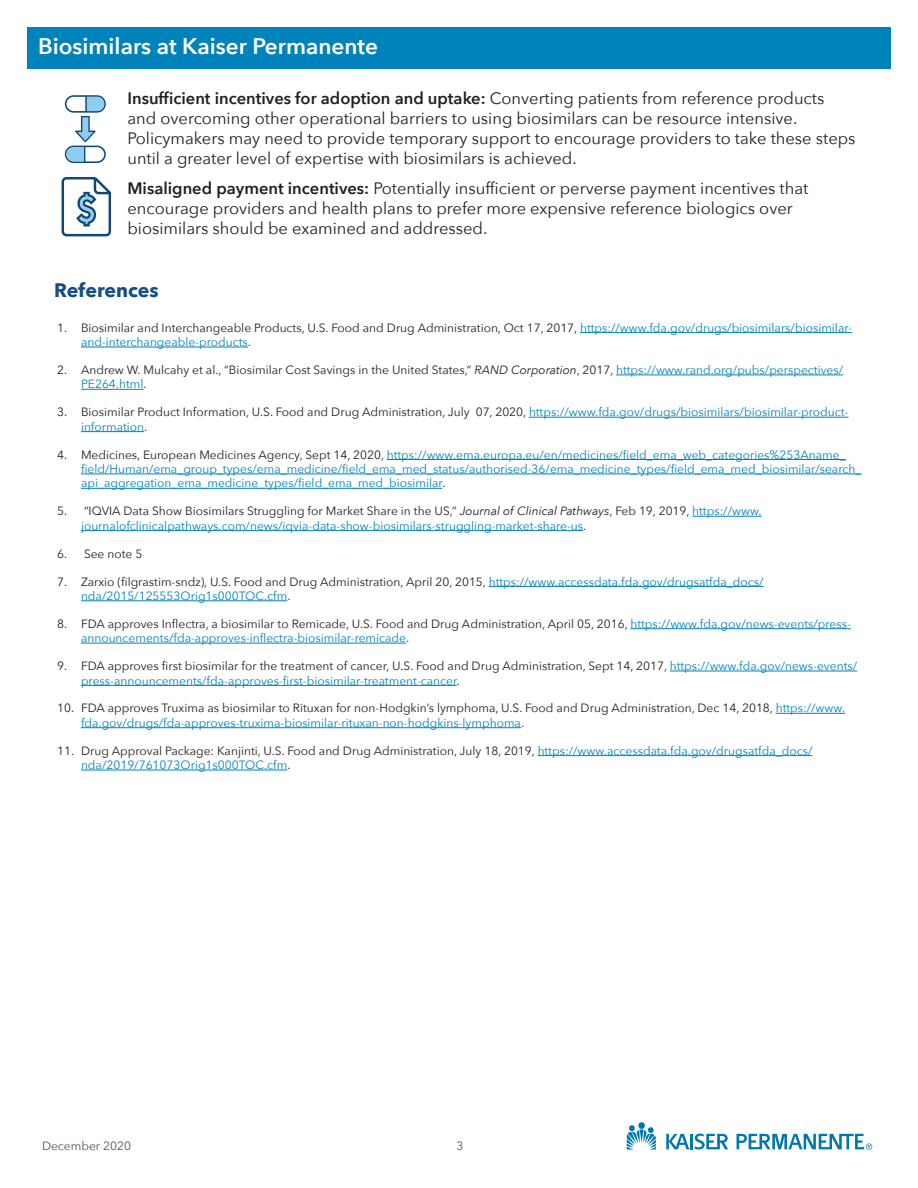
<style>
.page{position:relative;width:918px;height:1188px;background:#fff}
.page>*{position:absolute;margin:0;border:0;box-sizing:border-box;transform-origin:0 0}
.t1{font:600 22.5px "Avenir Next";color:#fff}
.t2{font:700 19.5px "Avenir Next";color:#144e82}
.t3{font:16.5px/19.8px "Avenir Next";color:#231f20}
.t4{font:12px/14.4px "Avenir Next";color:#0082bb}
.t5{font:12px/14.4px "Avenir Next";color:#231f20}
.t6{font:12px "Avenir Next";color:#5d514e}
.s1{font-weight:600}
.s2{color:#0082bb}
.s3{font-style:italic}
.s4{color:#231f20}
.s5{font-style:italic;color:#231f20}
</style>
<div class="page">
<svg style="left:627px;top:1125px;width:29px;height:25px"></svg>
<div style="left:638px;top:1122px;width:7px;height:7px;background:#0078ae;border-radius:50%"></div>
<hr style="left:690px;top:1134px;width:3px;height:15px;background:#0078ae">
<svg style="left:666px;top:1134px;width:23px;height:15px"></svg>
<svg style="left:695px;top:1134px;width:33px;height:16px"></svg>
<svg style="left:737px;top:1134px;width:135px;height:16px"></svg>
<div style="left:27px;top:27px;width:864px;height:41px;background:#0082bb"></div>
<hr style="left:580px;top:332px;width:272px;height:1px;background:#0082bb">
<hr style="left:81px;top:347px;width:167px;height:1px;background:#0082bb">
<hr style="left:616px;top:375px;width:227px;height:1px;background:#0082bb">
<hr style="left:81px;top:389px;width:62px;height:1px;background:#0082bb">
<hr style="left:529px;top:417px;width:320px;height:1px;background:#0082bb">
<hr style="left:81px;top:431px;width:63px;height:1px;background:#0082bb">
<hr style="left:387px;top:459px;width:459px;height:1px;background:#0082bb">
<hr style="left:81px;top:474px;width:780px;height:1px;background:#0082bb">
<hr style="left:81px;top:488px;width:361px;height:1px;background:#0082bb">
<hr style="left:692px;top:516px;width:70px;height:1px;background:#0082bb">
<hr style="left:81px;top:530px;width:502px;height:1px;background:#0082bb">
<hr style="left:489px;top:586px;width:275px;height:1px;background:#0082bb">
<hr style="left:81px;top:601px;width:206px;height:1px;background:#0082bb">
<hr style="left:630px;top:628px;width:221px;height:1px;background:#0082bb">
<hr style="left:81px;top:643px;width:325px;height:1px;background:#0082bb">
<hr style="left:670px;top:671px;width:187px;height:1px;background:#0082bb">
<hr style="left:81px;top:685px;width:376px;height:1px;background:#0082bb">
<hr style="left:776px;top:713px;width:69px;height:1px;background:#0082bb">
<hr style="left:81px;top:727px;width:440px;height:1px;background:#0082bb">
<hr style="left:538px;top:755px;width:274px;height:1px;background:#0082bb">
<hr style="left:81px;top:770px;width:206px;height:1px;background:#0082bb">
<svg style="left:62px;top:177px;width:49px;height:59px"></svg>
<svg style="left:65px;top:95px;width:41px;height:68px"></svg>
<h1 class="t1" style="left:38px;top:27px;width:341px">Biosimilars at Kaiser Permanente</h1>
<p class="t3" style="left:127px;top:88px;width:730px"><span class="s1">Insufficient incentives for adoption and uptake:</span> Converting patients from reference products and overcoming other operational barriers to using biosimilars can be resource intensive.<br>Policymakers may need to provide temporary support to encourage providers to take these steps until a greater level of expertise with biosimilars is achieved.</p>
<h3 class="t3" style="left:127px;top:178px;width:682px"><span class="s1">Misaligned payment incentives:</span> Potentially insufficient or perverse payment incentives that encourage providers and health plans to prefer more expensive reference biologics over biosimilars should be examined and addressed.</h3>
<h2 class="t2" style="left:54px;top:273px;width:106px">References</h2>
<p class="t5" style="left:81px;top:320px;width:773px;text-indent:-24px">1. Biosimilar and Interchangeable Products, U.S. Food and Drug Administration, Oct 17, 2017, <span class="s2">https://www.fda.gov/drugs/biosimilars/biosimilar&shy;and-interchangeable-products</span>.</p>
<p class="t5" style="left:81px;top:362px;width:764px;text-indent:-24px">2. Andrew W. Mulcahy et al., “Biosimilar Cost Savings in the United States,” <span class="s3">RAND Corporation</span>, 2017, <span class="s2">https://www.rand.org/pubs/perspectives/<br>PE264.html</span>.</p>
<p class="t5" style="left:81px;top:404px;width:769px;text-indent:-24px">3. Biosimilar Product Information, U.S. Food and Drug Administration, July 07, 2020, <span class="s2">https://www.fda.gov/drugs/biosimilars/biosimilar-product&shy;information</span>.</p>
<p class="t4" style="left:81px;top:447px;width:782px;text-indent:-24px"><span class="s4">4. Medicines, European Medicines Agency, Sept 14, 2020,</span> https://www.ema.europa.eu/en/medicines/field_ema_web_categories%253Aname_ field/Human/ema_group_types/ema_medicine/field_ema_med_status/authorised-36/ema_medicine_types/field_ema_med_biosimilar/search_ api_aggregation_ema_medicine_types/field_ema_med_biosimilar<span class="s4">.</span></p>
<p class="t4" style="left:81px;top:503px;width:682px;text-indent:-24px"><span class="s4">5. “IQVIA Data Show Biosimilars Struggling for Market Share in the US,”</span> <span class="s5">Journal of Clinical Pathways</span><span class="s4">, Feb 19, 2019,</span> https://www. journalofclinicalpathways.com/news/iqvia-data-show-biosimilars-struggling-market-share-us<span class="s4">.</span></p>
<p class="t5" style="left:57px;top:546px;width:87px">6. See note 5</p>
<p class="t4" style="left:81px;top:574px;width:684px;text-indent:-24px"><span class="s4">7. Zarxio (filgrastim-sndz), U.S. Food and Drug Administration, April 20, 2015,</span> https://www.accessdata.fda.gov/drugsatfda_docs/ nda/2015/125553Orig1s000TOC.cfm<span class="s4">.</span></p>
<p class="t4" style="left:81px;top:616px;width:772px;text-indent:-24px"><span class="s4">8. FDA approves Inflectra, a biosimilar to Remicade, U.S. Food and Drug Administration, April 05, 2016,</span> https://www.fda.gov/news-events/press&shy;announcements/fda-approves-inflectra-biosimilar-remicade<span class="s4">.</span></p>
<p class="t4" style="left:81px;top:658px;width:778px;text-indent:-24px"><span class="s4">9. FDA approves first biosimilar for the treatment of cancer, U.S. Food and Drug Administration, Sept 14, 2017,</span> https://www.fda.gov/news-events/ press-announcements/fda-approves-first-biosimilar-treatment-cancer<span class="s4">.</span></p>
<p class="t5" style="left:81px;top:701px;width:766px;text-indent:-24px">10. FDA approves Truxima as biosimilar to Rituxan for non-Hodgkin’s lymphoma, U.S. Food and Drug Administration, Dec 14, 2018, <span class="s2">https://www. fda.gov/drugs/fda-approves-truxima-biosimilar-rituxan-non-hodgkins-lymphoma</span>.</p>
<p class="t4" style="left:81px;top:743px;width:733px;text-indent:-24px"><span class="s4">11. Drug Approval Package: Kanjinti, U.S. Food and Drug Administration, July 18, 2019,</span> https://www.accessdata.fda.gov/drugsatfda_docs/ nda/2019/761073Orig1s000TOC.cfm<span class="s4">.</span></p>
<p class="t6" style="left:42px;top:1135px;width:91px">December 2020</p>
<p class="t6" style="left:456px;top:1135px;width:8px">3</p>
</div>
